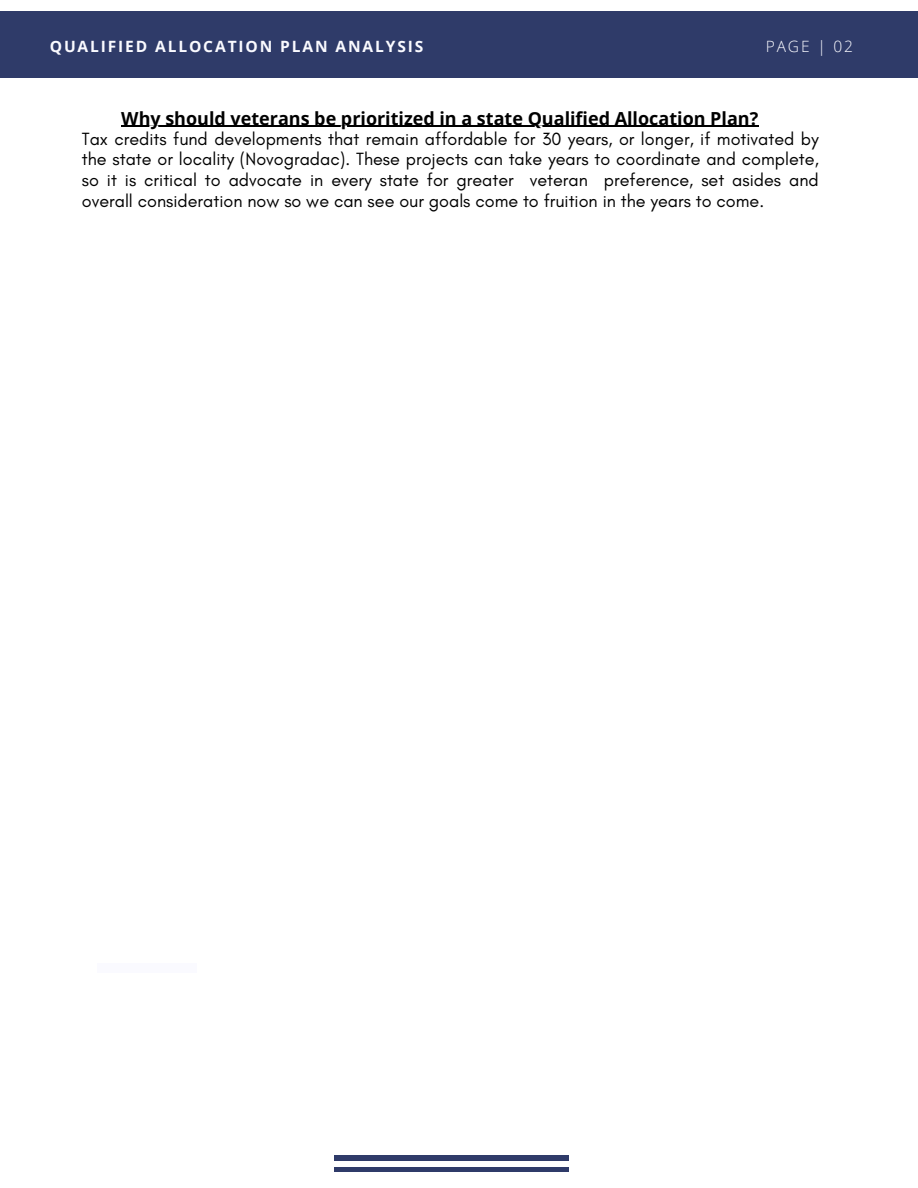
<style>
.page{position:relative;width:918px;height:1188px;background:#fff}
.page>*{position:absolute;margin:0;border:0;box-sizing:border-box;transform-origin:0 0}
.t1{font:18px/20.7px "Glacial Indifference";color:#000;text-align:justify}
.t2{font:700 18px "Open Sans";color:#000}
.t3{font:700 15.6px "Open Sans";letter-spacing:.12em;color:#fafaff}
.t4{font:300 15.6px "Open Sans";letter-spacing:.12em;color:#fafaff}
</style>
<div class="page">
<div style="left:98px;top:964px;width:99px;height:9px;background:#fafaff"></div>
<div style="left:0;top:11px;width:918px;height:67px;background:#2f3b69"></div>
<hr style="left:121px;top:126px;width:638px;height:1px;background:#000">
<div style="left:335px;top:1167px;width:234px;height:5px;background:#2f3b69"></div>
<div style="left:335px;top:1156px;width:234px;height:5px;background:#2f3b69"></div>
<p class="t3" style="left:50px;top:36px;width:375px">QUALIFIED ALLOCATION PLAN ANALYSIS</p>
<p class="t4" style="left:766px;top:36px;width:89px">PAGE | 02</p>
<p class="t2" style="left:121px;top:106px;width:639px">Why should veterans be prioritized in a state Qualified Allocation Plan?</p>
<p class="t1" style="left:82px;top:128px;width:739px">Tax credits fund developments that remain affordable for 30 years, or longer, if motivated by the state or locality (Novogradac). These projects can take years to coordinate and complete, so it is critical to advocate in every state for greater veteran preference, set asides and overall consideration now so we can see our goals come to fruition in the years to come.</p>
</div>
